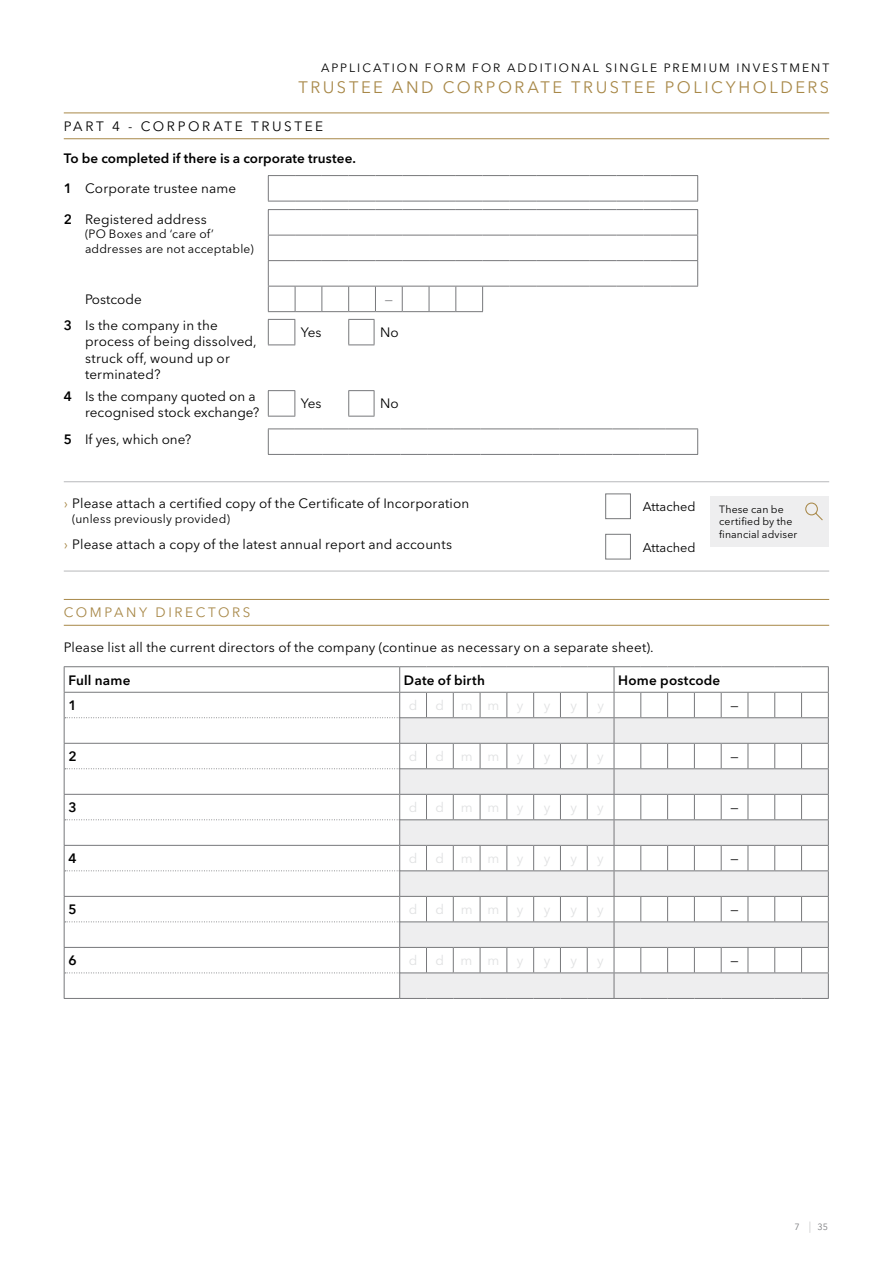
<style>
.page{position:relative;width:893px;height:1263px;background:#fff}
.page>*{position:absolute;margin:0;border:0;box-sizing:border-box;transform-origin:0 0}
.t1{font:16.5px "Avenir Next LT Pro";letter-spacing:.155em;color:#a88848}
.t2{font:13.5px/16.5px "Avenir Next LT Pro";letter-spacing:.01em;color:#000}
.t3{font:600 13.5px "Avenir Next LT Pro";letter-spacing:.01em;color:#000}
.t4{font:13.5px "Avenir Next LT Pro";letter-spacing:1.1em;color:#e0e1e2}
.t5{font:13.5px "Avenir Next LT Pro";letter-spacing:.195em;color:#000}
.t6{font:13.5px "Avenir Next LT Pro";letter-spacing:.195em;color:#a88848}
.t7{font:13.5px "Avenir Next LT Pro";color:#77787b}
.t8{font:12.75px "Avenir Next LT Pro";color:#000}
.t9{font:12px/14.4px "Avenir Next LT Pro";letter-spacing:.015em;color:#000}
.t10{font:12px "Avenir Next LT Pro";letter-spacing:.17em;color:#000}
.t11{font:10.5px/12.6px "Avenir Next LT Pro";letter-spacing:.01em;color:#000}
.t12{font:9px "Avenir Next LT Pro";color:#77787b}
.s1{font-weight:600}
.s2{color:#a88848}
.s3{font-weight:200;font-size:11.25px}
</style>
<div class="page">
<svg style="left:268px;top:175px;width:430px;height:27px"></svg>
<svg style="left:268px;top:209px;width:430px;height:103px"></svg>
<svg style="left:268px;top:390px;width:27px;height:27px"></svg>
<svg style="left:268px;top:319px;width:27px;height:26px"></svg>
<svg style="left:348px;top:319px;width:27px;height:26px"></svg>
<svg style="left:348px;top:390px;width:27px;height:27px"></svg>
<hr style="left:666px;top:428px;width:32px;height:1px;background:#77787b">
<svg style="left:697px;top:429px;width:1px;height:25px"></svg>
<svg style="left:268px;top:428px;width:398px;height:27px"></svg>
<hr style="left:666px;top:454px;width:32px;height:1px;background:#77787b">
<hr style="left:64px;top:481px;width:765px;height:1px;background:#b7b9bb">
<hr style="left:64px;top:571px;width:765px;height:1px;background:#b7b9bb">
<div style="left:605px;top:493px;width:26px;height:26px;border:1px solid #77787b"></div>
<div style="left:605px;top:534px;width:26px;height:25px;border:1px solid #77787b"></div>
<div style="left:711px;top:496px;width:118px;height:50px;background:#eeeeef"></div>
<svg style="left:805px;top:502px;width:18px;height:19px"></svg>
<hr style="left:64px;top:599px;width:765px;height:1px;background:#a88848">
<hr style="left:64px;top:625px;width:765px;height:1px;background:#a88848">
<svg style="left:64px;top:666px;width:765px;height:333px"></svg>
<hr style="left:64px;top:113px;width:765px;height:1px;background:#a88848">
<hr style="left:64px;top:138px;width:765px;height:1px;background:#a88848">
<p class="t10" style="left:321px;top:61px;width:47px">App lica</p>
<p class="t10" style="left:383px;top:61px;width:448px">tion f orm f or Additiona l Single Premium inves tment</p>
<p class="t1" style="left:298px;top:77px;width:418px">Trus tee a nd corp orate trus tee p olicyh</p>
<p class="t1" style="left:753px;top:77px;width:76px">olders</p>
<p class="t5" style="left:64px;top:118px;width:261px">Pa rt 4 - Corp orate trus tee</p>
<p class="t3" style="left:64px;top:150px;width:294px">To be completed if there is a corporate trustee.</p>
<p class="t2" style="left:64px;top:180px;width:174px"><span class="s1">1</span> Corporate trustee name</p>
<p class="t2" style="left:64px;top:211px;width:144px"><span class="s1">2</span> Registered address</p>
<p class="t9" style="left:85px;top:227px;width:170px">(PO Boxes and ‘care of’ addresses are not acceptable)</p>
<p class="t2" style="left:85px;top:291px;width:58px">Postcode</p>
<p class="t7" style="left:385px;top:291px;width:10px">—</p>
<p class="t2" style="left:85px;top:317px;width:173px;text-indent:-21px"><span class="s1">3</span> Is the company in the process of being dissolved, struck off, wound up or terminated?</p>
<p class="t2" style="left:301px;top:324px;width:22px">Yes</p>
<p class="t2" style="left:380px;top:324px;width:20px">No</p>
<p class="t2" style="left:64px;top:388px;width:197px;text-align:right"><span class="s1">4</span> Is the company quoted on a recognised stock exchange?</p>
<p class="t2" style="left:301px;top:395px;width:22px">Yes</p>
<p class="t2" style="left:380px;top:395px;width:20px">No</p>
<p class="t2" style="left:64px;top:431px;width:129px"><span class="s1">5</span> If yes, which one?</p>
<p class="t2" style="left:64px;top:495px;width:407px"><span class="s2">›</span> Please attach a certified copy of the Certificate of I ncorporation</p>
<p class="t9" style="left:72px;top:511px;width:159px">(unless previously provided)</p>
<p class="t8" style="left:643px;top:499px;width:54px">Attached</p>
<p class="t2" style="left:64px;top:536px;width:390px"><span class="s2">›</span> Please attach a copy of the latest annual report and accounts</p>
<p class="t8" style="left:643px;top:539px;width:54px">Attached</p>
<p class="t11" style="left:719px;top:503px;width:79px">These can be certified by the financial adviser</p>
<p class="t6" style="left:64px;top:604px;width:45px">Compa</p>
<p class="t6" style="left:126px;top:604px;width:124px">ny direc tors</p>
<p class="t2" style="left:64px;top:639px;width:591px">Please list all the current directors of the company (continue as necessary on a separate sheet).</p>
<p class="t3" style="left:68px;top:672px;width:64px">Full name</p>
<p class="t3" style="left:404px;top:672px;width:83px">Date of birth</p>
<p class="t3" style="left:618px;top:672px;width:103px">Home postcode</p>
<p class="t3" style="left:68px;top:697px;width:10px">1</p>
<p class="t4" style="left:409px;top:697px;width:10px">d</p>
<p class="t4" style="left:436px;top:697px;width:65px">dmm</p>
<p class="t4" style="left:517px;top:697px;width:8px">y</p>
<p class="t4" style="left:544px;top:697px;width:8px">y</p>
<p class="t4" style="left:570px;top:697px;width:8px">y</p>
<p class="t4" style="left:597px;top:697px;width:8px">y</p>
<p class="t2" style="left:730px;top:697px;width:10px">—</p>
<p class="t3" style="left:68px;top:748px;width:10px">2</p>
<p class="t4" style="left:409px;top:748px;width:10px">d</p>
<p class="t4" style="left:436px;top:748px;width:65px">dmm</p>
<p class="t4" style="left:517px;top:748px;width:8px">y</p>
<p class="t4" style="left:544px;top:748px;width:8px">y</p>
<p class="t4" style="left:570px;top:748px;width:8px">y</p>
<p class="t4" style="left:597px;top:748px;width:8px">y</p>
<p class="t2" style="left:730px;top:748px;width:10px">—</p>
<p class="t3" style="left:68px;top:799px;width:10px">3</p>
<p class="t4" style="left:409px;top:799px;width:10px">d</p>
<p class="t4" style="left:436px;top:799px;width:65px">dmm</p>
<p class="t4" style="left:517px;top:799px;width:8px">y</p>
<p class="t4" style="left:544px;top:799px;width:8px">y</p>
<p class="t4" style="left:570px;top:799px;width:8px">y</p>
<p class="t4" style="left:597px;top:799px;width:8px">y</p>
<p class="t2" style="left:730px;top:799px;width:10px">—</p>
<p class="t3" style="left:68px;top:850px;width:10px">4</p>
<p class="t4" style="left:409px;top:850px;width:10px">d</p>
<p class="t4" style="left:436px;top:850px;width:65px">dmm</p>
<p class="t4" style="left:517px;top:850px;width:8px">y</p>
<p class="t4" style="left:544px;top:850px;width:8px">y</p>
<p class="t4" style="left:570px;top:850px;width:8px">y</p>
<p class="t4" style="left:597px;top:850px;width:8px">y</p>
<p class="t2" style="left:730px;top:850px;width:10px">—</p>
<p class="t3" style="left:68px;top:901px;width:10px">5</p>
<p class="t4" style="left:409px;top:901px;width:10px">d</p>
<p class="t4" style="left:436px;top:901px;width:65px">dmm</p>
<p class="t4" style="left:517px;top:901px;width:8px">y</p>
<p class="t4" style="left:544px;top:901px;width:8px">y</p>
<p class="t4" style="left:570px;top:901px;width:8px">y</p>
<p class="t4" style="left:597px;top:901px;width:8px">y</p>
<p class="t2" style="left:730px;top:901px;width:10px">—</p>
<p class="t3" style="left:68px;top:952px;width:10px">6</p>
<p class="t4" style="left:409px;top:952px;width:10px">d</p>
<p class="t4" style="left:435px;top:952px;width:65px">dmm</p>
<p class="t4" style="left:517px;top:952px;width:8px">y</p>
<p class="t4" style="left:544px;top:952px;width:8px">y</p>
<p class="t4" style="left:570px;top:952px;width:8px">y</p>
<p class="t4" style="left:597px;top:952px;width:8px">y</p>
<p class="t2" style="left:730px;top:952px;width:10px">—</p>
<p class="t12" style="left:794px;top:1222px;width:7px">7</p>
<p class="t12" style="left:809px;top:1222px;width:21px"><span class="s3">|</span> 35</p>
</div>
